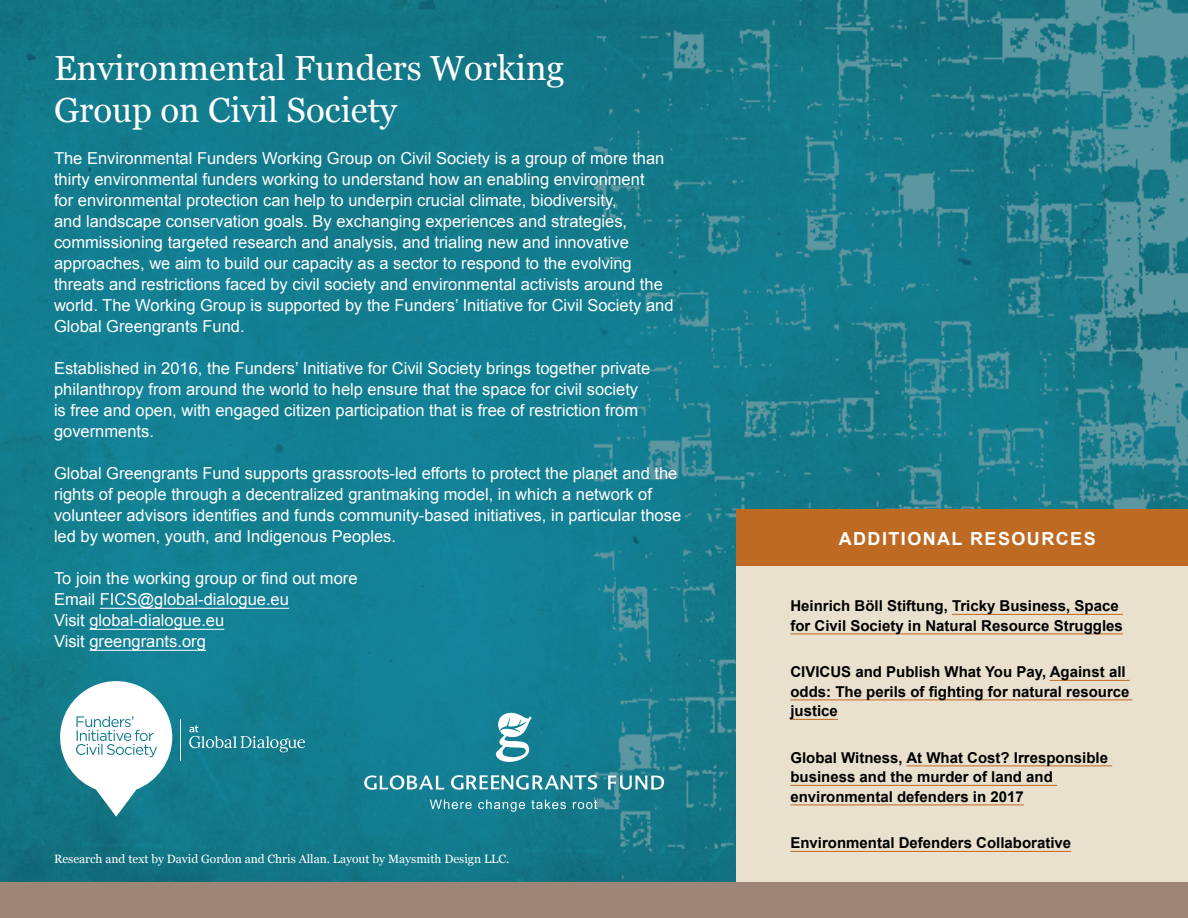
<style>
.page{position:relative;width:1188px;height:918px;background:#fff}
.page>*{position:absolute;margin:0;border:0;box-sizing:border-box;transform-origin:0 0}
.t1{font:34.8px/41.7px "Georgia";color:#fff}
.t2{font:700 18px "Arial";letter-spacing:.08em;color:#fff}
.t3{font:16.5px/21px "Arial";color:#fff}
.t4{font:700 15px/19.5px "Arial";color:#000}
.t5{font:12px "Georgia";color:#fff}
</style>
<div class="page">
<img style="left:0;top:0;width:1188px;height:883px">
<hr style="left:100px;top:608px;width:189px;height:1px;background:#fff">
<hr style="left:89px;top:629px;width:135px;height:1px;background:#fff">
<hr style="left:89px;top:650px;width:117px;height:1px;background:#fff">
<svg style="left:60px;top:681px;width:112px;height:136px"></svg>
<hr style="left:181px;top:719px;width:1px;height:42px;background:#fff">
<svg style="left:189px;top:725px;width:116px;height:27px;background:#338e9e"></svg>
<div style="left:737px;top:510px;width:451px;height:408px;background:#e9e0ce"></div>
<hr style="left:952px;top:614px;width:171px;height:1px;background:#bf6a22">
<hr style="left:790px;top:634px;width:333px;height:1px;background:#bf6a22">
<hr style="left:1050px;top:680px;width:80px;height:1px;background:#bf6a22">
<hr style="left:790px;top:700px;width:342px;height:1px;background:#bf6a22">
<hr style="left:790px;top:719px;width:48px;height:1px;background:#bf6a22">
<hr style="left:906px;top:766px;width:206px;height:1px;background:#bf6a22">
<hr style="left:790px;top:785px;width:267px;height:1px;background:#bf6a22">
<hr style="left:790px;top:805px;width:234px;height:1px;background:#bf6a22">
<hr style="left:790px;top:851px;width:281px;height:1px;background:#bf6a22">
<div style="left:737px;top:510px;width:451px;height:56px;background:#bf6a22"></div>
<div style="left:0;top:883px;width:1188px;height:35px;background:#9e8676"></div>
<svg style="left:608px;top:776px;width:56px;height:14px"></svg>
<svg style="left:451px;top:775px;width:146px;height:15px"></svg>
<svg style="left:364px;top:775px;width:81px;height:15px"></svg>
<svg style="left:496px;top:710px;width:35px;height:52px"></svg>
<svg style="left:430px;top:800px;width:42px;height:9px"></svg>
<svg style="left:478px;top:800px;width:47px;height:12px"></svg>
<svg style="left:531px;top:800px;width:35px;height:9px"></svg>
<svg style="left:573px;top:800px;width:24px;height:9px"></svg>
<h1 class="t1" style="left:54px;top:46px;width:512px">Environmental Funders Working<br>Group on Civil Society</h1>
<p class="t3" style="left:54px;top:148px;width:621px">The Environmental Funders Working Group on Civil Society is a group of more than thirty environmental funders working to understand how an enabling environment<br>for environmental protection can help to underpin crucial climate, biodiversity,<br>and landscape conservation goals. By exchanging experiences and strategies, commissioning targeted research and analysis, and trialing new and innovative approaches, we aim to build our capacity as a sector to respond to the evolving threats and restrictions faced by civil society and environmental activists around the world. The Working Group is supported by the Funders’ Initiative for Civil Society and Global Greengrants Fund.</p>
<p class="t3" style="left:54px;top:358px;width:598px">Established in 2016, the Funders’ Initiative for Civil Society brings together private philanthropy from around the world to help ensure that the space for civil society is free and open, with engaged citizen participation that is free of restriction from governments.</p>
<p class="t3" style="left:54px;top:463px;width:629px">Global Greengrants Fund supports grassroots-led efforts to protect the planet and the rights of people through a decentralized grantmaking model, in which a network of volunteer advisors identifies and funds community-based initiatives, in particular those led by women, youth, and Indigenous Peoples.</p>
<p class="t3" style="left:54px;top:568px;width:305px">To join the working group or find out more<br>Email FICS@global-dialogue.eu<br>Visit global-dialogue.eu<br>Visit greengrants.org</p>
<p class="t5" style="left:54px;top:850px;width:457px">Research and text by David Gordon and Chris Allan. Layout by Maysmith Design LLC.</p>
<p class="t2" style="left:839px;top:527px;width:259px">ADDITIONAL RESOURCES</p>
<p class="t4" style="left:790px;top:597px;width:334px">Heinrich Böll Stiftung, Tricky Business, Space for Civil Society in Natural Resource Struggles</p>
<p class="t4" style="left:790px;top:663px;width:341px">CIVICUS and Publish What You Pay, Against all odds: The perils of fighting for natural resource justice</p>
<p class="t4" style="left:790px;top:748px;width:319px">Global Witness, At What Cost? Irresponsible business and the murder of land and environmental defenders in 2017</p>
<p class="t4" style="left:790px;top:834px;width:282px">Environmental Defenders Collaborative</p>
</div>
